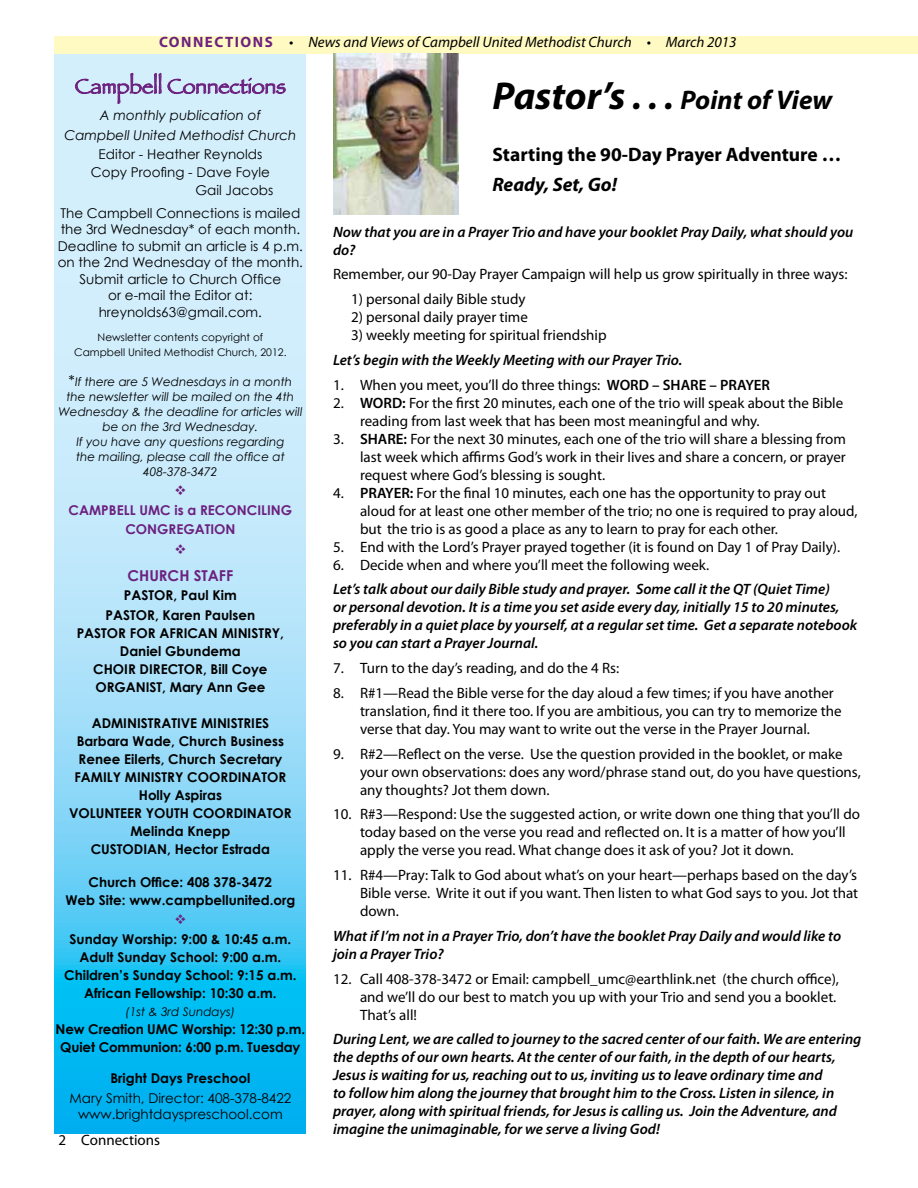
<style>
.page{position:relative;width:918px;height:1188px;background:#fff}
.page>*{position:absolute;margin:0;border:0;box-sizing:border-box;transform-origin:0 0}
.t1{font:italic 700 27px "Myriad Pro";color:#000}
.t2{font:21px "Papyrus";color:#6c217f}
.t3{font:700 19.5px "Myriad Pro";color:#000}
.t4{font:italic 700 19.5px "Myriad Pro";color:#000}
.t5{font:15px/18px "Myriad Pro";color:#000}
.t6{font:italic 600 15px/18px "Myriad Pro";color:#000}
.t7{font:italic 15px "Myriad Pro";color:#000}
.t8{font:700 15px "Century Gothic";color:#6c217f}
.t9{font:700 13.5px/18px "Century Gothic";color:#000;text-align:center}
.t10{font:13.5px/16.5px "Century Gothic";color:#000;text-align:center}
.t11{font:italic 13.5px/19.5px "Century Gothic";color:#000;text-align:center}
.t12{font:700 13.5px/19.5px "Century Gothic";color:#6c217f;text-align:center}
.t13{font:italic 12px/15px "Century Gothic";color:#000;text-align:center}
.t14{font:10.5px/15px "Century Gothic";color:#000;text-align:center}
.s1{font-weight:700;font-style:normal;color:#6c217f}
.s2{font-style:normal;font-size:15px}
.s3{font-size:39px}
.s4{font-size:36px}
.s5{font-weight:600}
</style>
<div class="page">
<div style="left:55px;top:36px;width:863px;height:18px;background:#fffac2"></div>
<svg style="left:55px;top:54px;width:251px;height:1080px;background:#95ddf8"></svg>
<svg style="left:75px;top:73px;width:86px;height:31px;background:#bfc5e2"></svg>
<svg style="left:168px;top:78px;width:118px;height:18px;background:#b6b4d8"></svg>
<img style="left:333px;top:54px;width:126px;height:161px">
<svg style="left:176px;top:485px;width:9px;height:10px"></svg>
<svg style="left:176px;top:544px;width:9px;height:10px"></svg>
<svg style="left:176px;top:914px;width:9px;height:10px"></svg>
<p class="t7" style="left:159px;top:33px;width:579px"><span class="s1">CONNECTIONS</span> • News and Views of Campbell United Methodist Church • March 2013</p>
<h2 class="t2" style="left:75px;top:74px;width:213px">Campbell Connections</h2>
<p class="t11" style="left:64px;top:105px;width:234px">A monthly publication of<br>Campbell United Methodist Church</p>
<p class="t10" style="left:99px;top:146px;width:165px">Editor - Heather Reynolds</p>
<p class="t10" style="left:91px;top:164px;width:180px">Copy Proofing - Dave Foyle</p>
<p class="t10" style="left:195px;top:182px;width:79px">Gail Jacobs</p>
<p class="t10" style="left:58px;top:204px;width:247px">The Campbell Connections is mailed the 3rd Wednesday* of each month.<br>Deadline to submit an article is 4 p.m. on the 2nd Wednesday of the month.<br>Submit article to Church Office<br>or e-mail the Editor at: hreynolds63@gmail.com.</p>
<p class="t14" style="left:74px;top:329px;width:214px">Newsletter contents copyright of<br>Campbell United Methodist Church, 2012.</p>
<p class="t13" style="left:58px;top:374px;width:246px"><span class="s2">*</span>If there are 5 Wednesdays in a month the newsletter will be mailed on the 4th<br>Wednesday &amp; the deadline for articles will be on the 3rd Wednesday.<br>If you have any questions regarding<br>the mailing, please call the office at<br>408-378-3472</p>
<p class="t12" style="left:69px;top:500px;width:225px">CAMPBELL UMC is a RECONCILING<br>CONGREGATION</p>
<p class="t8" style="left:127px;top:566px;width:107px">CHURCH STAFF</p>
<p class="t9" style="left:106px;top:585px;width:151px;line-height:19.5px">PASTOR, Paul Kim<br>PASTOR, Karen Paulsen</p>
<p class="t9" style="left:77px;top:623px;width:209px">PASTOR FOR AFRICAN MINISTRY,<br>Daniel Gbundema<br>CHOIR DIRECTOR, Bill Coye<br>ORGANIST, Mary Ann Gee</p>
<p class="t9" style="left:69px;top:713px;width:224px">ADMINISTRATIVE MINISTRIES<br>Barbara Wade, Church Business<br>Renee Eilerts, Church Secretary<br>FAMILY MINISTRY COORDINATOR<br>Holly Aspiras<br>VOLUNTEER YOUTH COORDINATOR<br>Melinda Knepp<br>CUSTODIAN, Hector Estrada</p>
<p class="t9" style="left:65px;top:872px;width:232px">Church Office: 408 378-3472<br>Web Site: www.campbellunited.org</p>
<p class="t9" style="left:64px;top:929px;width:234px">Sunday Worship: 9:00 &amp; 10:45 a.m.<br>Adult Sunday School: 9:00 a.m.<br>Children’s Sunday School: 9:15 a.m.<br>African Fellowship: 10:30 a.m.</p>
<p class="t13" style="left:125px;top:1004px;width:111px">(1st &amp; 3rd Sundays)</p>
<p class="t9" style="left:56px;top:1019px;width:251px">New Creation UMC Worship: 12:30 p.m.<br>Quiet Communion: 6:00 p.m. Tuesday</p>
<p class="t9" style="left:110px;top:1069px;width:141px">Bright Days Preschool</p>
<p class="t10" style="left:69px;top:1089px;width:224px">Mary Smith, Director: 408-378-8422 www.brightdayspreschool.com</p>
<h1 class="t1" style="left:492px;top:82px;width:341px"><span class="s3">Pastor’s</span> <span class="s4">. . .</span> Point of View</h1>
<h3 class="t3" style="left:492px;top:142px;width:350px">Starting the 90-Day Prayer Adventure …</h3>
<h3 class="t4" style="left:492px;top:172px;width:126px">Ready, Set, Go!</h3>
<p class="t6" style="left:333px;top:222px;width:522px">Now that you are in a Prayer Trio and have your booklet Pray Daily, what should you do?</p>
<p class="t5" style="left:333px;top:265px;width:516px">Remember, our 90-Day Prayer Campaign will help us grow spiritually in three ways:</p>
<p class="t5" style="left:351px;top:290px;width:176px">1) personal daily Bible study</p>
<p class="t5" style="left:351px;top:308px;width:179px">2) personal daily prayer time</p>
<p class="t5" style="left:351px;top:326px;width:257px">3) weekly meeting for spiritual friendship</p>
<p class="t6" style="left:333px;top:350px;width:351px">Let’s begin with the Weekly Meeting with our Prayer Trio.</p>
<p class="t5" style="left:333px;top:375px;width:439px">1. When you meet, you’ll do three things: <span class="s5">WORD – SHARE – PRAYER</span></p>
<p class="t5" style="left:360px;top:393px;width:485px;text-indent:-27px">2. <span class="s5">WORD:</span> For the first 20 minutes, each one of the trio will speak about the Bible reading from last week that has been most meaningful and why.</p>
<p class="t5" style="left:360px;top:429px;width:488px;text-align:justify;text-indent:-27px">3. <span class="s5">SHARE:</span> For the next 30 minutes, each one of the trio will share a blessing from last week which affirms God’s work in their lives and share a concern, or prayer request where God’s blessing is sought.</p>
<p class="t5" style="left:360px;top:483px;width:499px;text-indent:-27px">4. <span class="s5">PRAYER:</span> For the final 10 minutes, each one has the opportunity to pray out aloud for at least one other member of the trio; no one is required to pray aloud, but the trio is as good a place as any to learn to pray for each other.</p>
<p class="t5" style="left:333px;top:537px;width:509px">5. End with the Lord’s Prayer prayed together (it is found on Day 1 of Pray Daily).</p>
<p class="t5" style="left:333px;top:555px;width:378px">6. Decide when and where you’ll meet the following week.</p>
<p class="t6" style="left:333px;top:580px;width:526px">Let’s talk about our daily Bible study and prayer. Some call it the QT (Quiet Time)<br>or personal devotion. It is a time you set aside every day, initially 15 to 20 minutes, preferably in a quiet place by yourself, at a regular set time. Get a separate notebook so you can start a Prayer Journal.</p>
<p class="t5" style="left:333px;top:659px;width:288px">7. Turn to the day’s reading, and do the 4 Rs:</p>
<p class="t5" style="left:360px;top:684px;width:483px;text-indent:-27px">8. R#1—Read the Bible verse for the day aloud a few times; if you have another translation, find it there too. If you are ambitious, you can try to memorize the verse that day. You may want to write out the verse in the Prayer Journal.</p>
<p class="t5" style="left:360px;top:744px;width:502px;text-indent:-27px">9. R#2—Reflect on the verse. Use the question provided in the booklet, or make your own observations: does any word/phrase stand out, do you have questions, any thoughts? Jot them down.</p>
<p class="t5" style="left:360px;top:805px;width:502px;text-indent:-27px">10. R#3—Respond: Use the suggested action, or write down one thing that you’ll do today based on the verse you read and reflected on. It is a matter of how you’ll apply the verse you read. What change does it ask of you? Jot it down.</p>
<p class="t5" style="left:360px;top:866px;width:500px;text-align:justify;text-indent:-27px">11. R#4—Pray: Talk to God about what’s on your heart—perhaps based on the day’s Bible verse. Write it out if you want. Then listen to what God says to you. Jot that down.</p>
<p class="t6" style="left:333px;top:926px;width:510px">What if I’m not in a Prayer Trio, don’t have the booklet Pray Daily and would like to join a Prayer Trio?</p>
<p class="t5" style="left:360px;top:969px;width:481px;text-indent:-27px">12. Call 408-378-3472 or Email: campbell_umc@earthlink.net (the church office), and we’ll do our best to match you up with your Trio and send you a booklet.<br>That’s all!</p>
<p class="t6" style="left:333px;top:1030px;width:530px">During Lent, we are called to journey to the sacred center of our faith. We are entering the depths of our own hearts. At the center of our faith, in the depth of our hearts, Jesus is waiting for us, reaching out to us, inviting us to leave ordinary time and<br>to follow him along the journey that brought him to the Cross. Listen in silence, in prayer, along with spiritual friends, for Jesus is calling us. Join the Adventure, and imagine the unimaginable, for we serve a living God!</p>
<p class="t5" style="left:59px;top:1131px;width:103px">2 Connections</p>
</div>
